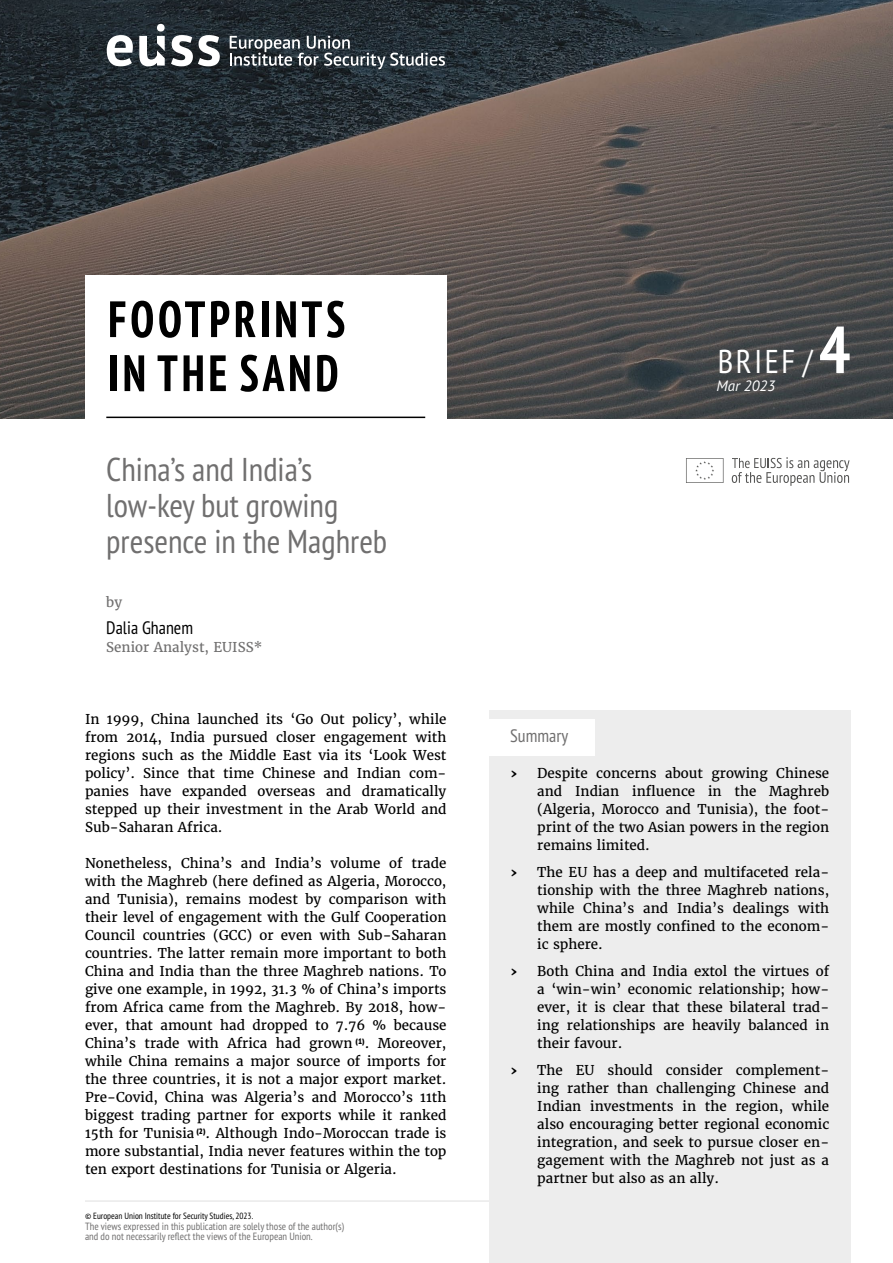
<style>
.page{position:relative;width:893px;height:1263px;background:#fff}
.page>*{position:absolute;margin:0;border:0;box-sizing:border-box;transform-origin:0 0}
._1_title{font:700 condensed 51px/54px "PT Sans Pro";letter-spacing:.08em;color:#000}
._2_subtitle{font:condensed 33px/36px "PT Sans Pro";color:#706f6f}
._0_1_publication_nam{font:condensed 33px "PT Sans Pro";letter-spacing:.08em;color:#fff}
._3_2_author_name{font:condensed 18px "PT Sans Pro";color:#000}
._6_1_summary_header{font:condensed 18px "PT Sans Pro";color:#706f6f}
._0_2_publication_dat{font:italic 15px "PT Sans Pro";color:#fff}
._4_body{font:13.5px/18px "Merriweather";color:#000;text-align:justify}
._3_1_by_bio{font:13.5px "Merriweather";color:#706f6f}
.t1{font:700 13.5px "Merriweather";color:#000}
.t2{font:condensed 10.5px/10.5px "PT Sans Pro";color:#706f6f}
.t3{font:condensed 9px "PT Sans Pro";color:#000}
.s1{font-weight:700;font-size:66px}
</style>
<div class="page">
<img style="left:0;top:0;width:893px;height:418px">
<div style="left:85px;top:276px;width:361px;height:151px;background:#fff"></div>
<hr style="left:106px;top:417px;width:319px;height:1px;background:#000">
<hr style="left:85px;top:1200px;width:765px;height:2px;background:#ededed">
<div style="left:489px;top:710px;width:361px;height:553px;background:#ededed"></div>
<div style="left:483px;top:719px;width:112px;height:36px;background:#fff"></div>
<svg style="left:107px;top:35px;width:26px;height:31px"></svg>
<svg style="left:139px;top:24px;width:26px;height:42px"></svg>
<svg style="left:171px;top:35px;width:49px;height:31px"></svg>
<svg style="left:230px;top:36px;width:215px;height:33px;background:#4f585e"></svg>
<svg style="left:686px;top:458px;width:37px;height:25px"></svg>
<svg style="left:732px;top:457px;width:117px;height:29px"></svg>
<p class="_1_title" style="left:108px;top:291px;width:238px">FOOTPRINTS<br>IN THE SAND</p>
<p class="_2_subtitle" style="left:106px;top:451px;width:282px">China’s and India’s low-key but growing presence in the Maghreb</p>
<p class="_3_1_by_bio" style="left:106px;top:594px;width:17px">by</p>
<p class="_3_2_author_name" style="left:106px;top:616px;width:88px">Dalia Ghanem</p>
<p class="_3_1_by_bio" style="left:106px;top:639px;width:157px">Senior Analyst, EUISS*</p>
<p class="_4_body" style="left:85px;top:710px;width:363px">In 1999, China launched its ‘Go Out policy’, while from 2014, India pursued closer engagement with regions such as the Middle East via its ‘Look West policy’. Since that time Chinese and Indian com&shy;panies have expanded overseas and dramatically stepped up their investment in the Arab World and Sub-Saharan Africa.</p>
<p class="_4_body" style="left:85px;top:854px;width:363px">Nonetheless, China’s and India’s volume of trade with the Maghreb (here defined as Algeria, Morocco, and Tunisia), remains modest by comparison with their level of engagement with the Gulf Cooperation Council countries (GCC) or even with Sub-Saharan countries. The latter remain more important to both China and India than the three Maghreb nations. To give one example, in 1992, 31.3 % of China’s imports from Africa came from the Maghreb. By 2018, how&shy;ever, that amount had dropped to 7.76 % because China’s trade with Africa had grown <sup>(1)</sup>. Moreover, while China remains a major source of imports for the three countries, it is not a major export market.<br>Pre-Covid, China was Algeria’s and Morocco’s 11th biggest trading partner for exports while it ranked 15th for Tunisia <sup>(2)</sup>. Although Indo-Moroccan trade is more substantial, India never features within the top ten export destinations for Tunisia or Algeria.</p>
<p class="t3" style="left:85px;top:1210px;width:170px">© European Union Institute for Security Studies, 2023.</p>
<p class="t2" style="left:85px;top:1220px;width:260px">The views expressed in this publication are solely those of the author(s) and do not necessarily reflect the views of the European Union.</p>
<p class="_0_1_publication_nam" style="left:718px;top:340px;width:134px">BRIEF / <span class="s1">4</span></p>
<p class="_0_2_publication_dat" style="left:716px;top:376px;width:60px">Mar 2023</p>
<p class="_6_1_summary_header" style="left:510px;top:724px;width:59px">Summary</p>
<p class="t1" style="left:510px;top:765px;width:9px">›</p>
<p class="_4_body" style="left:537px;top:764px;width:293px">Despite concerns about growing Chinese and Indian influence in the Maghreb (Algeria, Morocco and Tunisia), the foot&shy;print of the two Asian powers in the region remains limited.</p>
<p class="t1" style="left:510px;top:864px;width:9px">›</p>
<p class="_4_body" style="left:537px;top:863px;width:293px">The EU has a deep and multifaceted rela&shy;tionship with the three Maghreb nations, while China’s and India’s dealings with them are mostly confined to the econom&shy;ic sphere.</p>
<p class="t1" style="left:510px;top:963px;width:9px">›</p>
<p class="_4_body" style="left:537px;top:962px;width:293px">Both China and India extol the virtues of a ‘win-win’ economic relationship; how&shy;ever, it is clear that these bilateral trad&shy;ing relationships are heavily balanced in their favour.</p>
<p class="t1" style="left:510px;top:1062px;width:9px">›</p>
<p class="_4_body" style="left:537px;top:1061px;width:293px">The EU should consider complement&shy;ing rather than challenging Chinese and Indian investments in the region, while also encouraging better regional economic integration, and seek to pursue closer en&shy;gagement with the Maghreb not just as a partner but also as an ally.</p>
</div>
